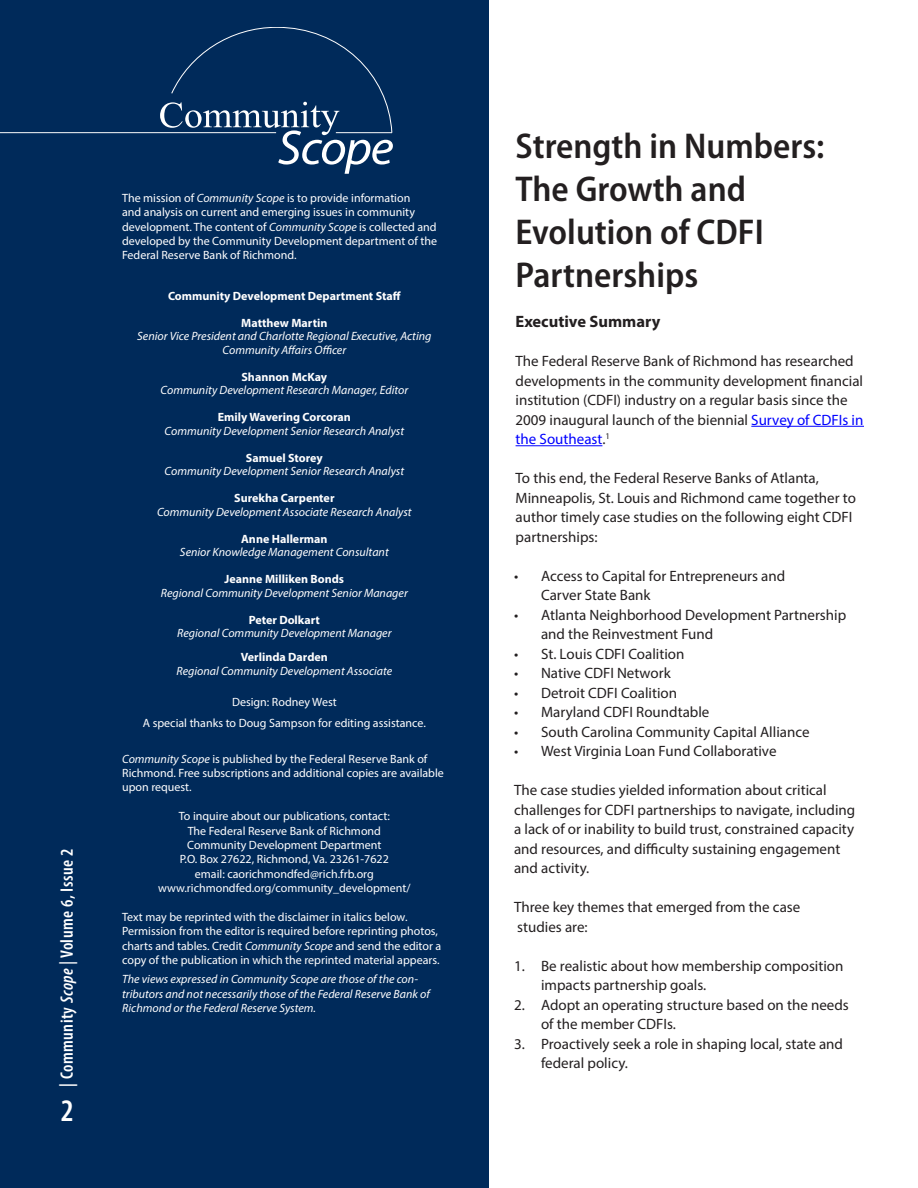
<style>
.page{position:relative;width:918px;height:1188px;background:#fff}
.page>*{position:absolute;margin:0;border:0;box-sizing:border-box;transform-origin:0 0}
.List_Paragraph{font:600 semi-condensed 36px/43.2px "Myriad Pro";color:#231f20}
.t1{font:600 condensed 31.5px "Myriad Pro";color:#fff}
.t2{font:600 condensed 18px "Myriad Pro";letter-spacing:.025em;color:#fff}
.List_Paragraph-2{font:700 16.5px "Myriad Pro";color:#231f20}
.List_Paragraph-3{font:15px/19.5px "Myriad Pro";color:#231f20}
.t3{font:12px/14.4px "Myriad Pro";color:#fff}
.t4{font:italic 12px/14.4px "Myriad Pro";color:#fff;text-align:center}
.t5{font:700 12px "Myriad Pro";color:#fff}
.s1{font-style:italic}
.s2{color:#00f}
</style>
<div class="page">
<div style="left:0;top:0;width:488px;height:1188px;background:#002a5a"></div>
<hr style="left:751px;top:426px;width:113px;height:1px;background:#00f">
<hr style="left:516px;top:445px;width:86px;height:1px;background:#00f">
<hr style="left:0;top:132px;width:276px;height:1px;background:#fff">
<svg style="left:160px;top:27px;width:233px;height:147px"></svg>
<p class="t2" style="left:56px;top:1087px;width:239px;rotate:-90deg">| Community <span class="s1">Scope |</span> Volume 6, Issue 2</p>
<p class="t1" style="left:61px;top:1091px;width:14px">2</p>
<p class="t3" style="left:122px;top:190px;width:317px">The mission of <span class="s1">Community Scope</span> is to provide information<br>and analysis on current and emerging issues in community development. The content of <span class="s1">Community Scope</span> is collected and developed by the Community Development department of the Federal Reserve Bank of Richmond.</p>
<p class="t5" style="left:168px;top:288px;width:234px">Community Development Department Staff</p>
<p class="t5" style="left:241px;top:315px;width:88px">Matthew Martin</p>
<p class="t4" style="left:137px;top:329px;width:296px;line-height:13.5px">Senior Vice President and Charlotte Regional Executive, Acting<br>Community Affairs Officer</p>
<p class="t5" style="left:242px;top:369px;width:87px">Shannon McKay</p>
<p class="t4" style="left:160px;top:383px;width:249px">Community Development Research Manager, Editor</p>
<p class="t5" style="left:218px;top:409px;width:135px">Emily Wavering Corcoran</p>
<p class="t4" style="left:165px;top:423px;width:241px">Community Development Senior Research Analyst</p>
<p class="t5" style="left:246px;top:450px;width:78px">Samuel Storey</p>
<p class="t4" style="left:165px;top:464px;width:241px">Community Development Senior Research Analyst</p>
<p class="t5" style="left:234px;top:490px;width:102px">Surekha Carpenter</p>
<p class="t4" style="left:157px;top:504px;width:256px">Community Development Associate Research Analyst</p>
<p class="t5" style="left:241px;top:531px;width:88px">Anne Hallerman</p>
<p class="t4" style="left:180px;top:545px;width:210px">Senior Knowledge Management Consultant</p>
<p class="t5" style="left:225px;top:571px;width:121px">Jeanne Milliken Bonds</p>
<p class="t4" style="left:161px;top:585px;width:248px">Regional Community Development Senior Manager</p>
<p class="t5" style="left:249px;top:612px;width:73px">Peter Dolkart</p>
<p class="t4" style="left:177px;top:626px;width:216px">Regional Community Development Manager</p>
<p class="t5" style="left:241px;top:649px;width:89px">Verlinda Darden</p>
<p class="t4" style="left:176px;top:663px;width:217px">Regional Community Development Associate</p>
<p class="t3" style="left:232px;top:695px;width:106px">Design: Rodney West</p>
<p class="t3" style="left:143px;top:716px;width:285px">A special thanks to Doug Sampson for editing assistance.</p>
<p class="t3" style="left:122px;top:751px;width:323px"><span class="s1">Community Scope</span> is published by the Federal Reserve Bank of<br>Richmond. Free subscriptions and additional copies are available upon request.</p>
<p class="t3" style="left:179px;top:809px;width:213px">To inquire about our publications, contact:</p>
<p class="t3" style="left:188px;top:823px;width:195px">The Federal Reserve Bank of Richmond</p>
<p class="t3" style="left:187px;top:838px;width:196px">Community Development Department</p>
<p class="t3" style="left:180px;top:852px;width:211px">P.O. Box 27622, Richmond, Va. 23261-7622</p>
<p class="t3" style="left:195px;top:866px;width:180px">email: caorichmondfed@rich.frb.org</p>
<p class="t3" style="left:158px;top:881px;width:254px">www.richmondfed.org/community_development/</p>
<p class="t3" style="left:122px;top:910px;width:321px">Text may be reprinted with the disclaimer in italics below.<br>Permission from the editor is required before reprinting photos, charts and tables. Credit <span class="s1">Community Scope</span> and send the editor a copy of the publication in which the reprinted material appears.</p>
<p class="t4" style="left:122px;top:972px;width:309px;text-align:left">The views expressed in Community Scope are those of the con&shy;tributors and not necessarily those of the Federal Reserve Bank of<br>Richmond or the Federal Reserve System.</p>
<p class="List_Paragraph" style="left:516px;top:125px;width:310px">Strength in Numbers:<br>The Growth and<br>Evolution of CDFI<br>Partnerships</p>
<p class="List_Paragraph-2" style="left:516px;top:311px;width:146px">Executive Summary</p>
<p class="List_Paragraph-3" style="left:516px;top:351px;width:349px">The Federal Reserve Bank of Richmond has researched developments in the community development financial institution (CDFI) industry on a regular basis since the 2009 inaugural launch of the biennial <span class="s2">Survey of CDFIs in the Southeast</span>.<sup>1</sup></p>
<p class="List_Paragraph-3" style="left:516px;top:468px;width:342px">To this end, the Federal Reserve Banks of Atlanta, Minneapolis, St. Louis and Richmond came together to author timely case studies on the following eight CDFI partnerships:</p>
<p class="List_Paragraph-3" style="left:541px;top:566px;width:246px;text-indent:-27px">• Access to Capital for Entrepreneurs and<br>Carver State Bank</p>
<p class="List_Paragraph-3" style="left:541px;top:605px;width:307px;text-indent:-27px">• Atlanta Neighborhood Development Partnership and the Reinvestment Fund</p>
<p class="List_Paragraph-3" style="left:514px;top:644px;width:172px">• St. Louis CDFI Coalition</p>
<p class="List_Paragraph-3" style="left:514px;top:663px;width:158px">• Native CDFI Network</p>
<p class="List_Paragraph-3" style="left:514px;top:683px;width:165px">• Detroit CDFI Coalition</p>
<p class="List_Paragraph-3" style="left:514px;top:702px;width:197px">• Maryland CDFI Roundtable</p>
<p class="List_Paragraph-3" style="left:514px;top:722px;width:297px">• South Carolina Community Capital Alliance</p>
<p class="List_Paragraph-3" style="left:514px;top:741px;width:264px">• West Virginia Loan Fund Collaborative</p>
<p class="List_Paragraph-3" style="left:514px;top:780px;width:343px">The case studies yielded information about critical challenges for CDFI partnerships to navigate, including a lack of or inability to build trust, constrained capacity and resources, and difficulty sustaining engagement and activity.</p>
<p class="List_Paragraph-3" style="left:514px;top:897px;width:288px">Three key themes that emerged from the case studies are:</p>
<p class="List_Paragraph-3" style="left:541px;top:956px;width:304px;text-indent:-27px">1. Be realistic about how membership composition impacts partnership goals.</p>
<p class="List_Paragraph-3" style="left:541px;top:995px;width:309px;text-indent:-27px">2. Adopt an operating structure based on the needs of the member CDFIs.</p>
<p class="List_Paragraph-3" style="left:541px;top:1034px;width:304px;text-indent:-27px">3. Proactively seek a role in shaping local, state and federal policy.</p>
</div>
